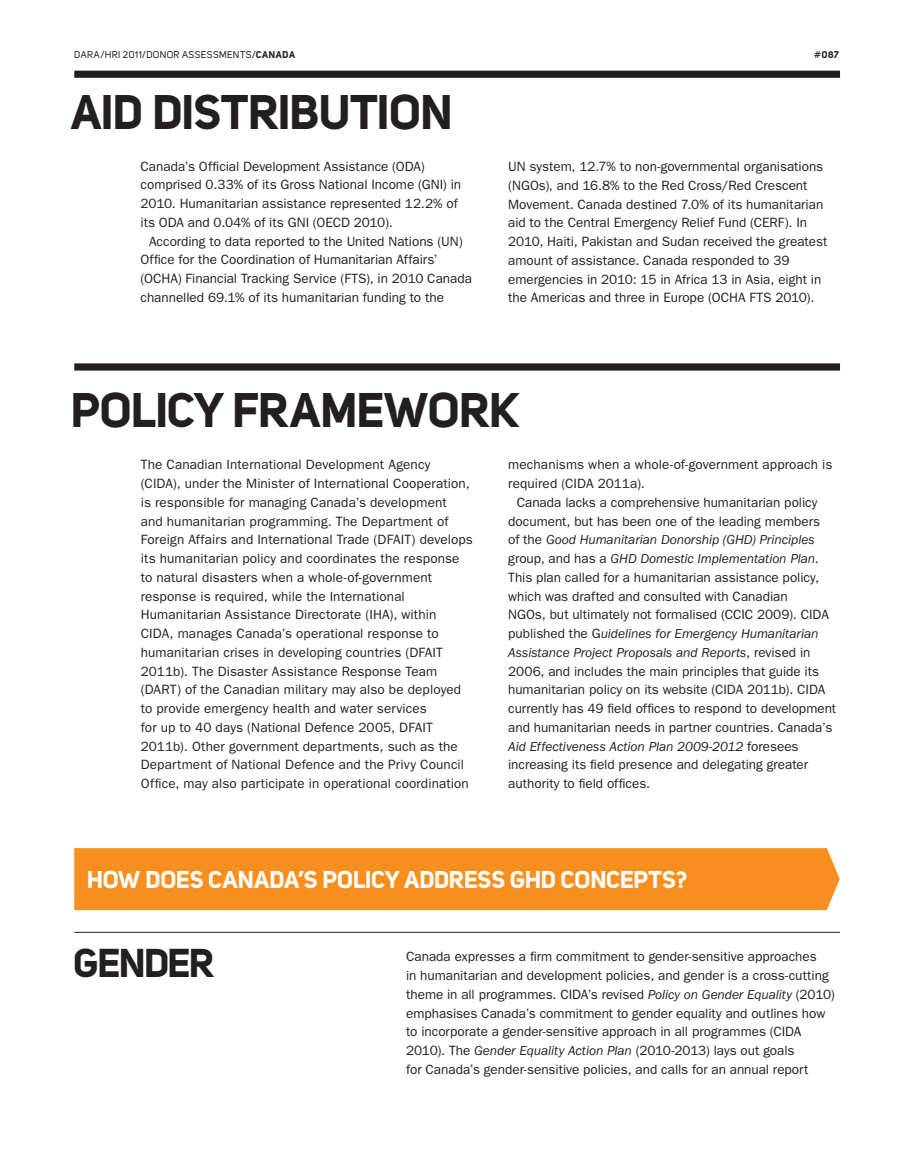
<style>
.page{position:relative;width:915px;height:1169px;background:#fff}
.page>*{position:absolute;margin:0;border:0;box-sizing:border-box;transform-origin:0 0}
.t1{font:48px "Uni Sans Bold";letter-spacing:-.01em;color:#231f20}
.t2{font:39.75px "Uni Sans Bold";letter-spacing:-.04em;color:#231f20}
.t3{font:24px "Uni Sans Bold";letter-spacing:-.01em;color:#fff}
.t4{font:13.5px/18.8px "ITC Franklin Gothic Std";color:#231f20}
.t5{font:9.75px "Uni Sans Regular";letter-spacing:.035em;color:#231f20}
.t6{font:9.75px "Uni Sans Bold";color:#231f20}
.s1{font-family:"Uni Sans Bold"}
.s2{font-family:"Uni Sans Regular"}
.s3{font-style:italic}
</style>
<div class="page">
<div style="left:74px;top:71px;width:766px;height:7px;background:#231f20"></div>
<div style="left:74px;top:363px;width:766px;height:8px;background:#231f20"></div>
<div style="left:74px;top:848px;width:765px;height:62px;background:#f78f1e"></div>
<hr style="left:74px;top:932px;width:766px;height:1px;background:#231f20">
<p class="t5" style="left:74px;top:52px;width:222px">DARA/HRI 2011/DONOR ASSESSMENTS/<span class="s1">CANADA</span></p>
<p class="t6" style="left:814px;top:51px;width:26px"><span class="s2">#</span>087</p>
<h1 class="t1" style="left:71px;top:95px;width:384px">AID DISTRIBUTION</h1>
<p class="t4" style="left:140px;top:158px;width:322px">Canada’s Official Development Assistance (ODA) comprised 0.33% of its Gross National Income (GNI) in 2010. Humanitarian assistance represented 12.2% of its ODA and 0.04% of its GNI (OECD 2010).</p>
<p class="t4" style="left:140px;top:233px;width:333px;text-indent:9px">According to data reported to the United Nations (UN)<br>Office for the Coordination of Humanitarian Affairs’ (OCHA) Financial Tracking Service (FTS), in 2010 Canada channelled 69.1% of its humanitarian funding to the</p>
<p class="t4" style="left:508px;top:159px;width:321px">UN system, 12.7% to non-governmental organisations (NGOs), and 16.8% to the Red Cross/Red Crescent Movement. Canada destined 7.0% of its humanitarian aid to the Central Emergency Relief Fund (CERF). In 2010, Haiti, Pakistan and Sudan received the greatest amount of assistance. Canada responded to 39 emergencies in 2010: 15 in Africa 13 in Asia, eight in the Americas and three in Europe (OCHA FTS 2010).</p>
<h1 class="t1" style="left:71px;top:393px;width:449px">POLICY FRAMEWORK</h1>
<p class="t4" style="left:141px;top:457px;width:333px">The Canadian International Development Agency (CIDA), under the Minister of International Cooperation, is responsible for managing Canada’s development<br>and humanitarian programming. The Department of Foreign Affairs and International Trade (DFAIT) develops its humanitarian policy and coordinates the response to natural disasters when a whole-of-government response is required, while the International Humanitarian Assistance Directorate (IHA), within<br>CIDA, manages Canada’s operational response to humanitarian crises in developing countries (DFAIT 2011b). The Disaster Assistance Response Team (DART) of the Canadian military may also be deployed to provide emergency health and water services<br>for up to 40 days (National Defence 2005, DFAIT 2011b). Other government departments, such as the Department of National Defence and the Privy Council Office, may also participate in operational coordination</p>
<p class="t4" style="left:508px;top:457px;width:326px">mechanisms when a whole-of-government approach is required (CIDA 2011a).</p>
<p class="t4" style="left:508px;top:494px;width:329px;text-indent:9px">Canada lacks a comprehensive humanitarian policy document, but has been one of the leading members<br>of the <span class="s3">Good Humanitarian Donorship (GHD) Principles </span>group, and has a <span class="s3">GHD Domestic Implementation Plan</span>.<br>This plan called for a humanitarian assistance policy, which was drafted and consulted with Canadian<br>NGOs, but ultimately not formalised (CCIC 2009). CIDA published the G<span class="s3">uidelines for Emergency Humanitarian Assistance Project Proposals and Reports</span>, revised in 2006, and includes the main principles that guide its humanitarian policy on its website (CIDA 2011b). CIDA currently has 49 field offices to respond to development and humanitarian needs in partner countries. Canada’s <span class="s3">Aid Effectiveness Action Plan 2009-2012</span> foresees increasing its field presence and delegating greater authority to field offices.</p>
<h3 class="t3" style="left:87px;top:871px;width:602px">HOW DOES CANADA’S POLICY ADDRESS GHD CONCEPTS?</h3>
<h2 class="t2" style="left:74px;top:949px;width:142px">GENDER</h2>
<p class="t4" style="left:406px;top:949px;width:430px">Canada expresses a firm commitment to gender-sensitive approaches<br>in humanitarian and development policies, and gender is a cross-cutting theme in all programmes. CIDA’s revised <span class="s3">Policy on Gender Equality</span> (2010) emphasises Canada’s commitment to gender equality and outlines how to incorporate a gender-sensitive approach in all programmes (CIDA 2010). The <span class="s3">Gender Equality Action Plan</span> (2010-2013) lays out goals<br>for Canada’s gender-sensitive policies, and calls for an annual report</p>
</div>
